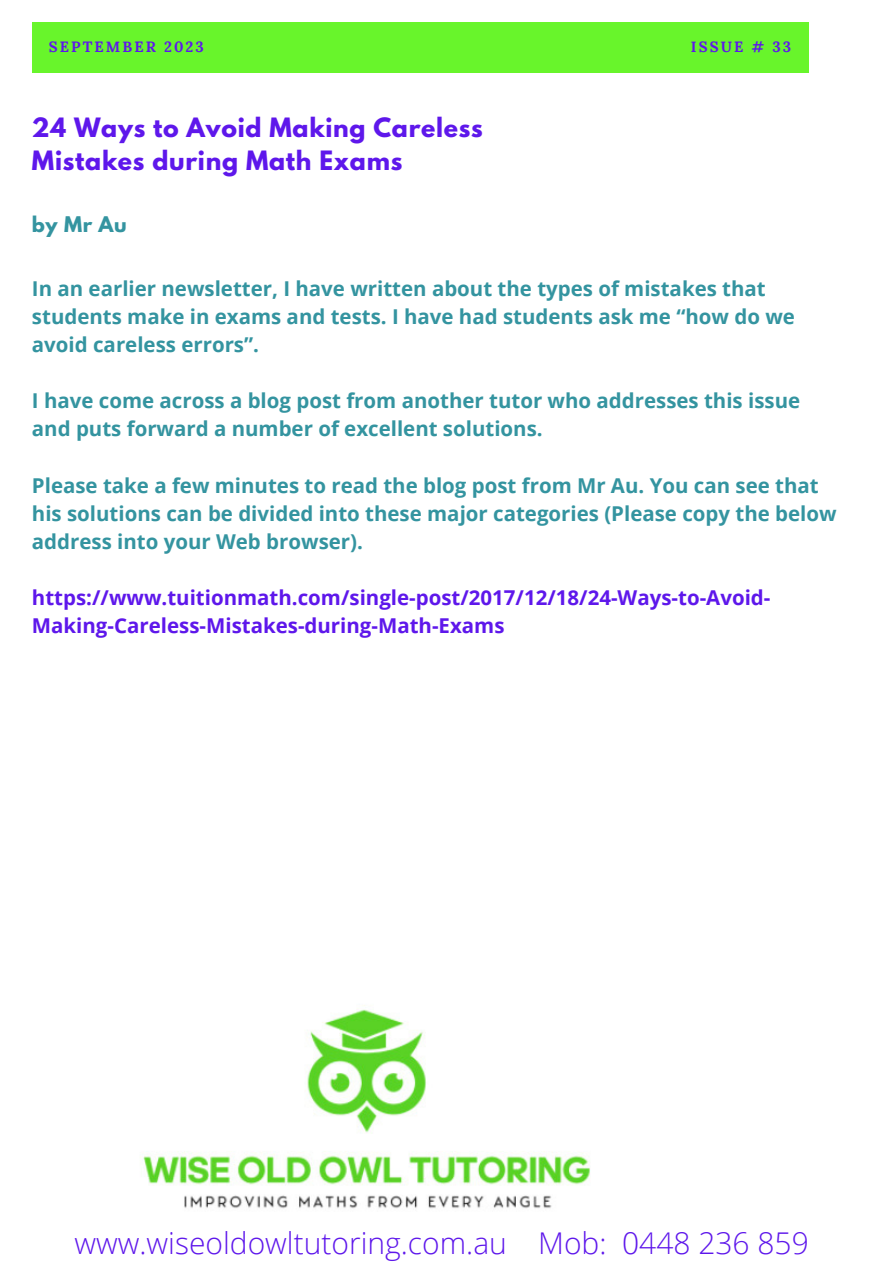
<style>
.page{position:relative;width:893px;height:1264px;background:#fff}
.page>*{position:absolute;margin:0;border:0;box-sizing:border-box;transform-origin:0 0}
.t1{font:300 30px "Open Sans";color:#5e17eb}
.t2{font:700 23.55px/32.5px "League Spartan";letter-spacing:.03em;color:#5e17eb}
.t3{font:700 20.4px/28px "Open Sans";color:#3494a0}
.t4{font:700 20.4px/28px "Open Sans";color:#5e17eb}
.t5{font:700 19.05px "League Spartan";color:#3494a0}
.t6{font:700 14.85px "Lora";letter-spacing:.14em;color:#5e17eb}
</style>
<div class="page">
<div style="left:32px;top:22px;width:776px;height:51px;background:#68f52b"></div>
<img style="left:140px;top:1005px;width:451px;height:204px">
<p class="t6" style="left:49px;top:34px;width:156px">SEPTEMBER 2023</p>
<p class="t6" style="left:690px;top:34px;width:102px">ISSUE # 33</p>
<p class="t2" style="left:32px;top:111px;width:452px">24 Ways to Avoid Making Careless<br>Mistakes during Math Exams</p>
<p class="t5" style="left:32px;top:209px;width:96px">by Mr Au</p>
<p class="t3" style="left:32px;top:274px;width:764px">In an earlier newsletter, I have written about the types of mistakes that students make in exams and tests. I have had students ask me “how do we avoid careless errors”.</p>
<p class="t3" style="left:32px;top:386px;width:769px">I have come across a blog post from another tutor who addresses this issue and puts forward a number of excellent solutions.</p>
<p class="t3" style="left:32px;top:470px;width:806px">Please take a few minutes to read the blog post from Mr Au. You can see that his solutions can be divided into these major categories (Please copy the below address into your Web browser).</p>
<p class="t4" style="left:32px;top:583px;width:740px">https://www.tuitionmath.com/single-post/2017/12/18/24-Ways-to-Avoid-<br>Making-Careless-Mistakes-during-Math-Exams</p>
<h1 class="t1" style="left:74px;top:1222px;width:735px">www.wiseoldowltutoring.com.au Mob: 0448 236 859</h1>
</div>
